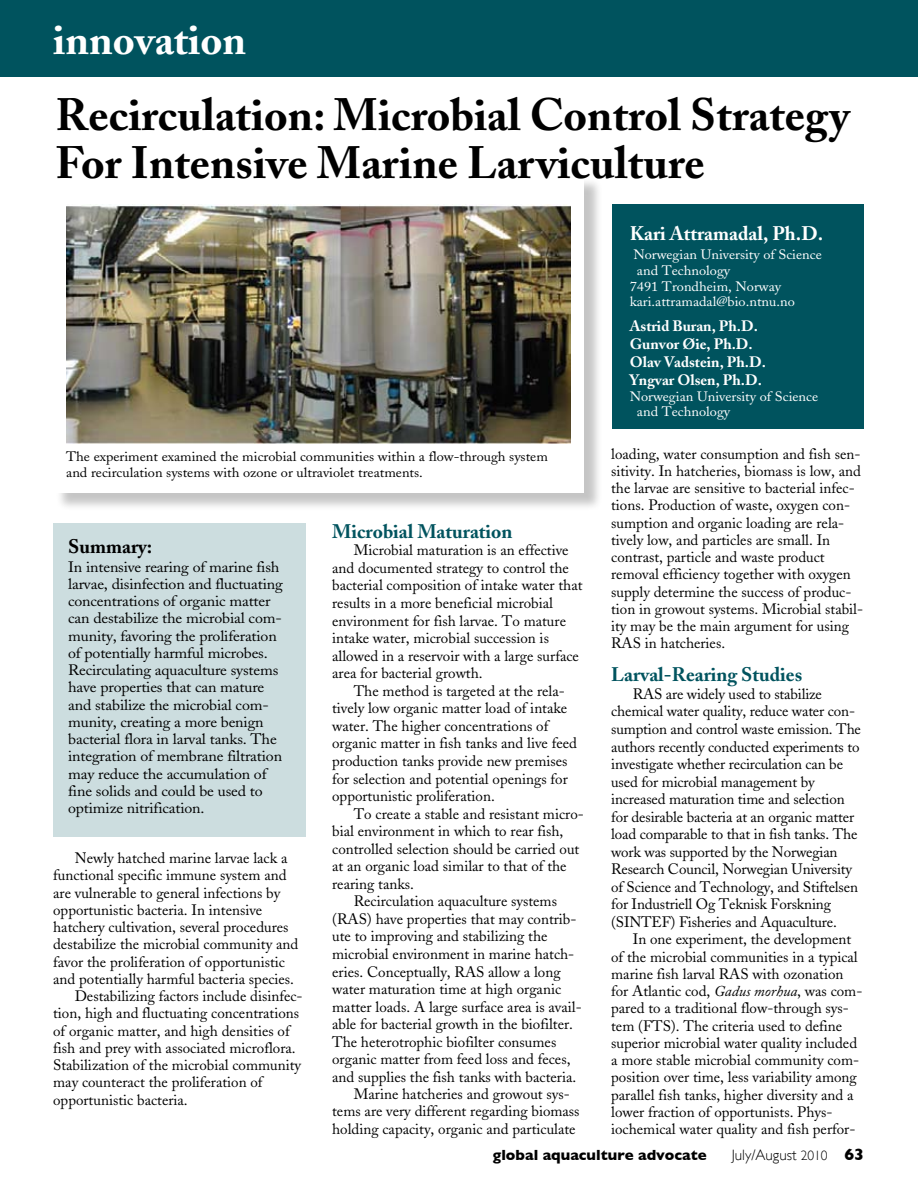
<style>
.page{position:relative;width:918px;height:1188px;background:#fff}
.page>*{position:absolute;margin:0;border:0;box-sizing:border-box;transform-origin:0 0}
.t1{font:700 45px/48px "Adobe Caslon";color:#000}
.t2{font:700 42px "Adobe Caslon";color:#fff}
.t3{font:700 19.5px "Adobe Caslon";color:#00535e}
.t4{font:700 19.5px "Adobe Caslon";color:#fff}
.t5{font:700 19.5px "Adobe Caslon";color:#000}
.t6{font:15px/17.5px "Adobe Caslon";color:#000}
.t7{font:15px/17.2px "Adobe Caslon";color:#000;scale:1.06 1}
.t8{font:700 15px/18px "Adobe Caslon";color:#fff}
.t9{font:700 15px "Gill Sans";color:#000}
.t10{font:300 15px "Gill Sans";color:#000}
.t11{font:13.5px/15.8px "Adobe Caslon";color:#fff;scale:1.06 1}
.t12{font:13.5px/15.8px "Adobe Caslon";color:#000;scale:1.06 1}
.s1{font-style:italic}
.s2{font-size:13.5px}
.s3{font-weight:700;font-size:16.5px}
</style>
<div class="page">
<div style="left:55px;top:177px;width:547px;height:334px;background:#000;opacity:.23"></div>
<div style="left:53px;top:175px;width:531px;height:317px;background:#fff"></div>
<img style="left:66px;top:205px;width:505px;height:239px">
<div style="left:0;top:0;width:918px;height:76px;background:#00535e"></div>
<div style="left:53px;top:523px;width:253px;height:313px;background:#ccdddf"></div>
<div style="left:612px;top:205px;width:252px;height:224px;background:#00535e"></div>
<h2 class="t2" style="left:53px;top:14px;width:195px">innovation</h2>
<h1 class="t1" style="left:56px;top:91px;width:796px">Recirculation: Microbial Control Strategy<br>For Intensive Marine Larviculture</h1>
<p class="t12" style="left:66px;top:449px;width:456px">The experiment examined the microbial communities within a flow-through system and recirculation systems with ozone or ultraviolet treatments.</p>
<h3 class="t5" style="left:68px;top:534px;width:86px">Summary:</h3>
<p class="t7" style="left:68px;top:558px;width:204px">In intensive rearing of marine fish larvae, disinfection and fluctuating concentrations of organic matter can destabilize the microbial com&shy;munity, favoring the proliferation of potentially harmful microbes.<br>Recirculating aquaculture systems have properties that can mature and stabilize the microbial com&shy;munity, creating a more benign bacterial flora in larval tanks. The integration of membrane filtration may reduce the accumulation of fine solids and could be used to optimize nitrification.</p>
<p class="t6" style="left:75px;top:849px;width:214px">Newly hatched marine larvae lack a</p>
<p class="t6" style="left:53px;top:867px;width:235px">functional specific immune system and</p>
<p class="t6" style="left:53px;top:884px;width:229px">are vulnerable to general infections by</p>
<p class="t6" style="left:53px;top:901px;width:211px">opportunistic bacteria. In intensive</p>
<p class="t6" style="left:53px;top:918px;width:237px">hatchery cultivation, several procedures</p>
<p class="t6" style="left:53px;top:936px;width:247px">destabilize the microbial community and</p>
<p class="t6" style="left:53px;top:953px;width:233px">favor the proliferation of opportunistic</p>
<p class="t6" style="left:53px;top:970px;width:242px">and potentially harmful bacteria species.</p>
<p class="t6" style="left:75px;top:987px;width:229px">Destabilizing factors include disinfec-</p>
<p class="t6" style="left:53px;top:1005px;width:248px">tion, high and fluctuating concentrations</p>
<p class="t6" style="left:53px;top:1022px;width:238px">of organic matter, and high densities of</p>
<p class="t6" style="left:53px;top:1039px;width:244px">fish and prey with associated microflora.</p>
<p class="t6" style="left:53px;top:1056px;width:249px">Stabilization of the microbial community</p>
<p class="t6" style="left:53px;top:1074px;width:211px">may counteract the proliferation of</p>
<p class="t6" style="left:53px;top:1091px;width:136px">opportunistic bacteria.</p>
<h3 class="t3" style="left:332px;top:519px;width:182px">Microbial Maturation</h3>
<p class="t6" style="left:332px;top:542px;width:252px;text-indent:22px">Microbial maturation is an effective and documented strategy to control the bacterial composition of intake water that results in a more beneficial microbial environment for fish larvae. To mature intake water, microbial succession is allowed in a reservoir with a large surface area for bacterial growth.</p>
<p class="t6" style="left:332px;top:682px;width:246px;text-indent:22px">The method is targeted at the rela&shy;tively low organic matter load of intake water. The higher concentrations of organic matter in fish tanks and live feed production tanks provide new premises for selection and potential openings for opportunistic proliferation.</p>
<p class="t6" style="left:354px;top:805px;width:232px">To create a stable and resistant micro-</p>
<p class="t6" style="left:332px;top:823px;width:233px">bial environment in which to rear fish,</p>
<p class="t6" style="left:332px;top:840px;width:249px">controlled selection should be carried out</p>
<p class="t6" style="left:332px;top:858px;width:236px">at an organic load similar to that of the</p>
<p class="t6" style="left:332px;top:875px;width:83px">rearing tanks.</p>
<p class="t6" style="left:354px;top:893px;width:205px">Recirculation aquaculture systems</p>
<p class="t6" style="left:332px;top:910px;width:246px">(RAS) have properties that may contrib-</p>
<p class="t6" style="left:332px;top:928px;width:217px">ute to improving and stabilizing the</p>
<p class="t6" style="left:332px;top:945px;width:244px">microbial environment in marine hatch-</p>
<p class="t6" style="left:332px;top:963px;width:230px">eries. Conceptually, RAS allow a long</p>
<p class="t6" style="left:332px;top:980px;width:230px">water maturation time at high organic</p>
<p class="t6" style="left:332px;top:998px;width:251px">matter loads. A large surface area is avail-</p>
<p class="t6" style="left:332px;top:1016px;width:242px">able for bacterial growth in the biofilter.</p>
<p class="t6" style="left:332px;top:1033px;width:226px">The heterotrophic biofilter consumes</p>
<p class="t6" style="left:332px;top:1051px;width:240px">organic matter from feed loss and feces,</p>
<p class="t6" style="left:332px;top:1068px;width:246px">and supplies the fish tanks with bacteria.</p>
<p class="t6" style="left:354px;top:1085px;width:218px">Marine hatcheries and growout sys-</p>
<p class="t6" style="left:332px;top:1103px;width:249px">tems are very different regarding biomass</p>
<p class="t6" style="left:332px;top:1120px;width:245px">holding capacity, organic and particulate</p>
<h3 class="t4" style="left:630px;top:222px;width:195px">Kari Attramadal, Ph.D.</h3>
<p class="t11" style="left:633px;top:247px;width:179px">Norwegian University of Science</p>
<p class="t11" style="left:637px;top:263px;width:89px">and Technology</p>
<p class="t11" style="left:630px;top:278px;width:144px">7491 Trondheim, Norway</p>
<p class="t11" style="left:630px;top:294px;width:157px">kari.attramadal@bio.ntnu.no</p>
<p class="t8" style="left:630px;top:317px;width:138px">Astrid Buran, Ph.D.<br>Gunvor Øie, Ph.D.<br>Olav Vadstein, Ph.D.<br>Yngvar Olsen, Ph.D.</p>
<p class="t11" style="left:637px;top:388px;width:172px;text-indent:-7px">Norwegian University of Science and Technology</p>
<p class="t6" style="left:611px;top:445px;width:254px">loading, water consumption and fish sen&shy;sitivity. In hatcheries, biomass is low, and the larvae are sensitive to bacterial infec&shy;tions. Production of waste, oxygen con&shy;sumption and organic loading are rela&shy;tively low, and particles are small. In contrast, particle and waste product removal efficiency together with oxygen supply determine the success of produc&shy;tion in growout systems. Microbial stabil&shy;ity may be the main argument for using RAS in hatcheries.</p>
<h3 class="t3" style="left:611px;top:663px;width:193px">Larval-Rearing Studies</h3>
<p class="t6" style="left:611px;top:685px;width:251px;text-indent:22px">RAS are widely used to stabilize chemical water quality, reduce water con&shy;sumption and control waste emission. The authors recently conducted experiments to investigate whether recirculation can be used for microbial management by increased maturation time and selection for desirable bacteria at an organic matter load comparable to that in fish tanks. The work was supported by the Norwegian Research Council, Norwegian University of Science and Technology, and Stiftelsen for Industriell Og Teknisk Forskning (SINTEF) Fisheries and Aquaculture.</p>
<p class="t6" style="left:611px;top:931px;width:253px;text-indent:22px">In one experiment, the development of the microbial communities in a typical marine fish larval RAS with ozonation for Atlantic cod, <span class="s1">Gadus morhua</span>, was com&shy;pared to a traditional flow-through sys&shy;tem (FTS). The criteria used to define superior microbial water quality included a more stable microbial community com&shy;position over time, less variability among parallel fish tanks, higher diversity and a lower fraction of opportunists. Phys&shy;iochemical water quality and fish perfor-</p>
<p class="t9" style="left:493px;top:1146px;width:215px">global aquaculture advocate</p>
<p class="t10" style="left:732px;top:1146px;width:134px">July/August <span class="s2">2010</span> <span class="s3">63</span></p>
</div>
